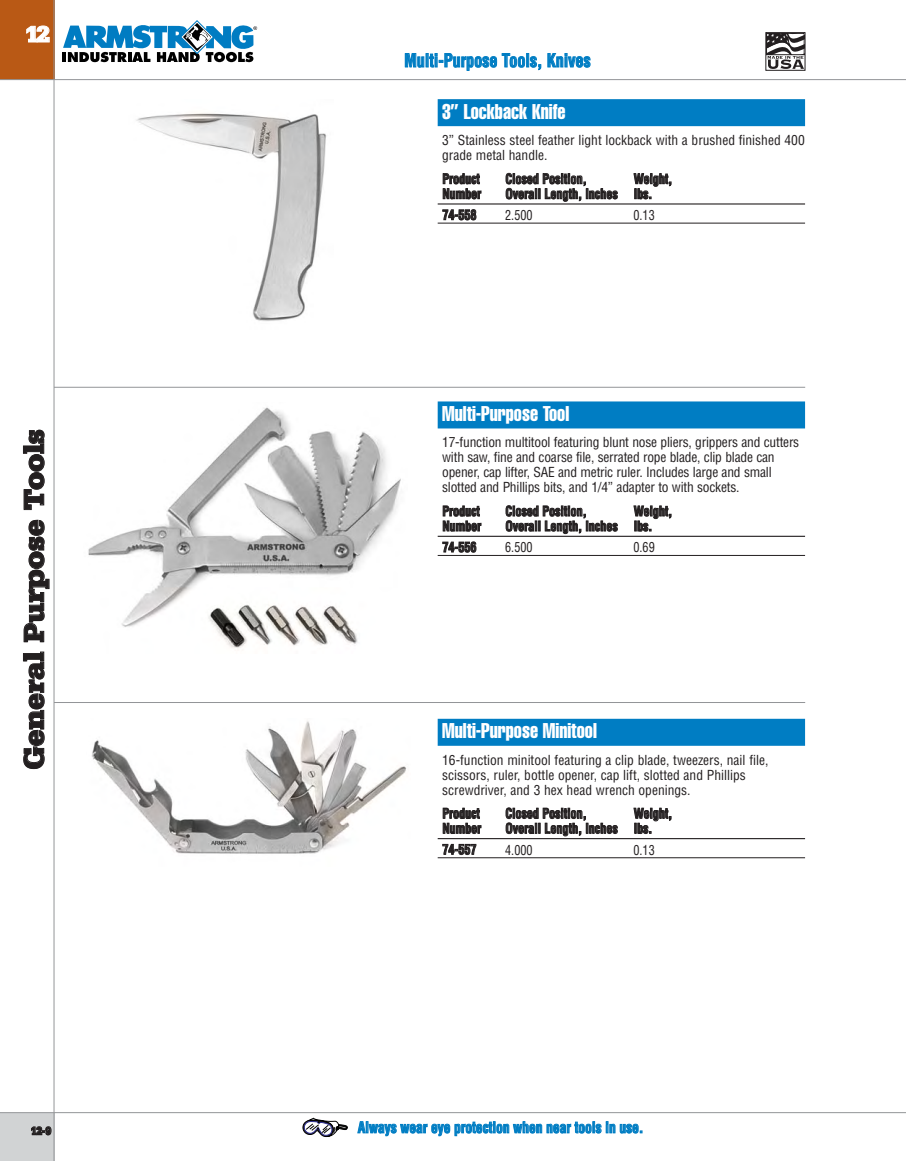
<style>
.page{position:relative;width:906px;height:1161px;background:#fff}
.page>*{position:absolute;margin:0;border:0;box-sizing:border-box;transform-origin:0 0}
.t1{font:900 30px "Serifa";color:#231f20}
.t2{font:900 24px "Serifa";color:#fff}
.t3{font:extra-condensed 21px "Helvetica";color:#fff;scale:.9 1}
.t4{font:700 condensed 18px "Helvetica";color:#007dc3;scale:.9 1}
.t5{font:700 condensed 15px "Helvetica";color:#007dc3;scale:.9 1}
.t6{font:condensed 13.5px/15px "Helvetica";color:#231f20}
.t7{font:700 condensed 13.5px "Helvetica";color:#231f20;scale:.9 1}
.t8{font:condensed 13.5px "Helvetica";color:#231f20;scale:.9 1}
.t9{font:900 12px "Serifa";color:#231f20;scale:.85 1}
</style>
<div class="page">
<img style="left:91px;top:721px;width:316px;height:133px">
<img style="left:136px;top:113px;width:191px;height:208px">
<div style="left:0;top:1112px;width:54px;height:49px;background:#d1d3d4"></div>
<div style="left:0;top:0;width:54px;height:80px;background:#b95915"></div>
<hr style="left:0;top:79px;width:906px;height:1px;background:#939598">
<hr style="left:54px;top:0;width:1px;height:1161px;background:#939598">
<hr style="left:0;top:1112px;width:906px;height:1px;background:#939598">
<svg style="left:63px;top:20px;width:194px;height:42px"></svg>
<svg style="left:302px;top:1117px;width:46px;height:20px"></svg>
<svg style="left:765px;top:32px;width:40px;height:38px"></svg>
<svg style="left:766px;top:35px;width:38px;height:34px"></svg>
<div style="left:766px;top:33px;width:38px;height:22px;border:1px solid #231f20"></div>
<hr style="left:54px;top:387px;width:751px;height:1px;background:#939598">
<hr style="left:54px;top:702px;width:751px;height:1px;background:#939598">
<img style="left:88px;top:407px;width:313px;height:241px">
<div style="left:438px;top:99px;width:367px;height:27px;background:#007dc3"></div>
<hr style="left:438px;top:203px;width:367px;height:2px;background:#231f20">
<hr style="left:438px;top:223px;width:367px;height:1px;background:#231f20">
<div style="left:438px;top:401px;width:367px;height:27px;background:#007dc3"></div>
<hr style="left:438px;top:536px;width:367px;height:1px;background:#231f20">
<hr style="left:438px;top:555px;width:367px;height:1px;background:#231f20">
<div style="left:438px;top:719px;width:367px;height:27px;background:#007dc3"></div>
<hr style="left:438px;top:838px;width:367px;height:1px;background:#231f20">
<hr style="left:438px;top:857px;width:367px;height:1px;background:#231f20">
<h2 class="t2" style="left:25px;top:26px;width:26px">12</h2>
<h1 class="t1" style="left:23px;top:769px;width:342px;rotate:-90deg">General Purpose Tools</h1>
<p class="t9" style="left:31px;top:1126px;width:26px">12-9</p>
<h3 class="t4" style="left:404px;top:53px;width:208px">Multi-Purpose Tools, Knives</h3>
<h3 class="t3" style="left:442px;top:104px;width:139px">3” Lockback Knife</h3>
<p class="t6" style="left:442px;top:134px;width:364px">3” Stainless steel feather light lockback with a brushed finished 400 grade metal handle.</p>
<p class="t7" style="left:442px;top:174px;width:43px">Product</p>
<p class="t7" style="left:505px;top:174px;width:92px">Closed Position,</p>
<p class="t7" style="left:633px;top:174px;width:44px">Weight,</p>
<p class="t7" style="left:442px;top:189px;width:45px">Number</p>
<p class="t7" style="left:505px;top:189px;width:165px">Overall Length, Inches lbs.</p>
<p class="t7" style="left:442px;top:210px;width:39px">74-558</p>
<p class="t8" style="left:505px;top:210px;width:32px">2.500</p>
<p class="t8" style="left:633px;top:210px;width:25px">0.13</p>
<h3 class="t3" style="left:442px;top:406px;width:143px">Multi-Purpose Tool</h3>
<p class="t6" style="left:442px;top:436px;width:358px">17-function multitool featuring blunt nose pliers, grippers and cutters with saw, fine and coarse file, serrated rope blade, clip blade can opener, cap lifter, SAE and metric ruler. Includes large and small slotted and Phillips bits, and 1/4” adapter to with sockets.</p>
<p class="t7" style="left:442px;top:506px;width:43px">Product</p>
<p class="t7" style="left:505px;top:506px;width:92px">Closed Position,</p>
<p class="t7" style="left:633px;top:506px;width:44px">Weight,</p>
<p class="t7" style="left:442px;top:521px;width:45px">Number</p>
<p class="t7" style="left:505px;top:521px;width:165px">Overall Length, Inches lbs.</p>
<p class="t7" style="left:442px;top:542px;width:39px">74-556</p>
<p class="t8" style="left:505px;top:542px;width:32px">6.500</p>
<p class="t8" style="left:633px;top:542px;width:25px">0.69</p>
<h3 class="t3" style="left:442px;top:723px;width:173px">Multi-Purpose Minitool</h3>
<p class="t6" style="left:442px;top:753px;width:328px">16-function minitool featuring a clip blade, tweezers, nail file, scissors, ruler, bottle opener, cap lift, slotted and Phillips screwdriver, and 3 hex head wrench openings.</p>
<p class="t7" style="left:442px;top:808px;width:43px">Product</p>
<p class="t7" style="left:505px;top:808px;width:92px">Closed Position,</p>
<p class="t7" style="left:633px;top:808px;width:44px">Weight,</p>
<p class="t7" style="left:442px;top:823px;width:45px">Number</p>
<p class="t7" style="left:505px;top:823px;width:165px">Overall Length, Inches lbs.</p>
<p class="t7" style="left:442px;top:844px;width:39px">74-557</p>
<p class="t8" style="left:505px;top:844px;width:32px">4.000</p>
<p class="t8" style="left:633px;top:844px;width:25px">0.13</p>
<p class="t5" style="left:358px;top:1121px;width:319px">Always wear eye protection when near tools in use.</p>
</div>
